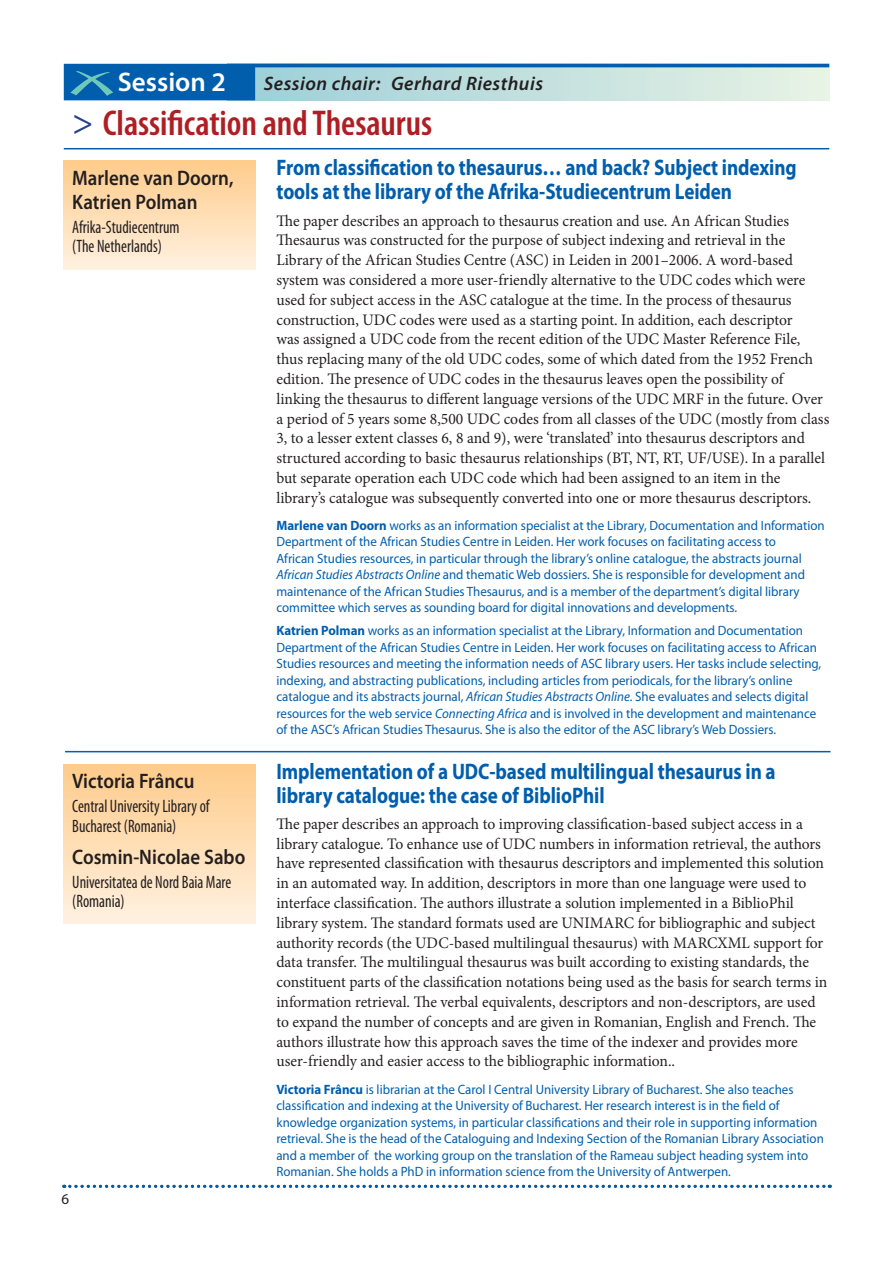
<style>
.page{position:relative;width:893px;height:1263px;background:#fff}
.page>*{position:absolute;margin:0;border:0;box-sizing:border-box;transform-origin:0 0}
.t1{font:600 condensed 36px "Myriad Pro";color:#af1e23}
.t2{font:600 27px "Myriad Pro";color:#fff}
.t3{font:700 22.5px/24px "Myriad Pro";letter-spacing:-.005em;color:#005ead;scale:.85 1}
.t4{font:600 21px/24px "Myriad Pro";color:#231f20;scale:.9 1}
.t5{font:italic 600 19.5px "Myriad Pro";letter-spacing:.025em;color:#231f20}
.t6{font:condensed 18px/19.5px "Myriad Pro";color:#231f20;scale:.9 1}
.t7{font:16.05px/19.8px "Minion Pro";color:#231f20}
.t8{font:15px "Myriad Pro";color:#231f20}
.t9{font:13.5px/16.5px "Myriad Pro";color:#005ead;scale:.96 1}
.s1{font-weight:400;font-stretch:normal;color:#25408e}
.s2{font-weight:700}
.s3{font-style:italic}
</style>
<div class="page">
<svg style="left:64px;top:1185px;width:766px;height:3px"></svg>
<div style="left:64px;top:764px;width:191px;height:160px;background:linear-gradient(to bottom,#fecb8a,#fff1e0)"></div>
<div style="left:64px;top:160px;width:191px;height:109px;background:linear-gradient(to bottom,#fecb8a,#fff1e0)"></div>
<svg style="left:64px;top:64px;width:765px;height:36px;background:#85b8ce"></svg>
<hr style="left:64px;top:148px;width:765px;height:1px;background:#005ead">
<hr style="left:65px;top:751px;width:765px;height:1px;background:#005ead">
<h2 class="t2" style="left:118px;top:71px;width:110px">Session 2</h2>
<p class="t5" style="left:264px;top:76px;width:281px">Session chair: Gerhard Riesthuis</p>
<h1 class="t1" style="left:72px;top:111px;width:361px"><span class="s1">&gt;</span> Classification and Thesaurus</h1>
<h3 class="t4" style="left:72px;top:167px;width:181px">Marlene van Doorn,<br>Katrien Polman</h3>
<p class="t6" style="left:72px;top:219px;width:121px">Afrika-Studiecentrum (The Netherlands)</p>
<h3 class="t4" style="left:72px;top:771px;width:137px">Victoria Frâncu</h3>
<p class="t6" style="left:72px;top:798px;width:154px">Central University Library of<br>Bucharest (Romania)</p>
<h3 class="t4" style="left:72px;top:847px;width:194px">Cosmin-Nicolae Sabo</h3>
<p class="t6" style="left:72px;top:874px;width:178px">Universitatea de Nord Baia Mare (Romania)</p>
<p class="t8" style="left:61px;top:1193px;width:9px">6</p>
<h3 class="t3" style="left:276px;top:158px;width:614px">From classification to thesaurus… and back? Subject indexing tools at the library of the Afrika-Studiecentrum Leiden</h3>
<p class="t7" style="left:276px;top:212px;width:554px">The paper describes an approach to thesaurus creation and use. An African Studies Thesaurus was constructed for the purpose of subject indexing and retrieval in the Library of the African Studies Centre (ASC) in Leiden in 2001–2006. A word-based system was considered a more user-friendly alternative to the UDC codes which were used for subject access in the ASC catalogue at the time. In the process of thesaurus construction, UDC codes were used as a starting point. In addition, each descriptor<br>was assigned a UDC code from the recent edition of the UDC Master Reference File, thus replacing many of the old UDC codes, some of which dated from the 1952 French edition. The presence of UDC codes in the thesaurus leaves open the possibility of linking the thesaurus to different language versions of the UDC MRF in the future. Over a period of 5 years some 8,500 UDC codes from all classes of the UDC (mostly from class 3, to a lesser extent classes 6, 8 and 9), were ‘translated’ into thesaurus descriptors and structured according to basic thesaurus relationships (BT, NT, RT, UF/USE). In a parallel but separate operation each UDC code which had been assigned to an item in the library’s catalogue was subsequently converted into one or more thesaurus descriptors.</p>
<p class="t9" style="left:276px;top:518px;width:573px"><span class="s2">Marlene van Doorn</span> works as an information specialist at the Library, Documentation and Information Department of the African Studies Centre in Leiden. Her work focuses on facilitating access to<br>African Studies resources, in particular through the library’s online catalogue, the abstracts journal <span class="s3">African Studies Abstracts Online</span> and thematic Web dossiers. She is responsible for development and maintenance of the African Studies Thesaurus, and is a member of the department’s digital library committee which serves as sounding board for digital innovations and developments.</p>
<p class="t9" style="left:276px;top:624px;width:569px"><span class="s2">Katrien Polman</span> works as an information specialist at the Library, Information and Documentation Department of the African Studies Centre in Leiden. Her work focuses on facilitating access to African Studies resources and meeting the information needs of ASC library users. Her tasks include selecting, indexing, and abstracting publications, including articles from periodicals, for the library’s online catalogue and its abstracts journal, <span class="s3">African Studies Abstracts Online</span>. She evaluates and selects digital resources for the web service <span class="s3">Connecting Africa</span> and is involved in the development and maintenance of the ASC’s African Studies Thesaurus. She is also the editor of the ASC library’s Web Dossiers.</p>
<h3 class="t3" style="left:276px;top:761px;width:589px">Implementation of a UDC-based multilingual thesaurus in a library catalogue: the case of BiblioPhil</h3>
<p class="t7" style="left:276px;top:815px;width:552px">The paper describes an approach to improving classification-based subject access in a library catalogue. To enhance use of UDC numbers in information retrieval, the authors have represented classification with thesaurus descriptors and implemented this solution in an automated way. In addition, descriptors in more than one language were used to interface classification. The authors illustrate a solution implemented in a BiblioPhil library system. The standard formats used are UNIMARC for bibliographic and subject authority records (the UDC-based multilingual thesaurus) with MARCXML support for data transfer. The multilingual thesaurus was built according to existing standards, the constituent parts of the classification notations being used as the basis for search terms in information retrieval. The verbal equivalents, descriptors and non-descriptors, are used to expand the number of concepts and are given in Romanian, English and French. The authors illustrate how this approach saves the time of the indexer and provides more user-friendly and easier access to the biblio graphic information..</p>
<p class="t9" style="left:276px;top:1082px;width:572px"><span class="s2">Victoria Frâncu</span> is librarian at the Carol I Central University Library of Bucharest. She also teaches classification and indexing at the University of Bucharest. Her research interest is in the field of knowledge organization systems, in particular classifications and their role in supporting information retrieval. She is the head of the Cataloguing and Indexing Section of the Romanian Library Association and a member of the working group on the translation of the Rameau subject heading system into Romanian. She holds a PhD in information science from the University of Antwerpen.</p>
</div>
